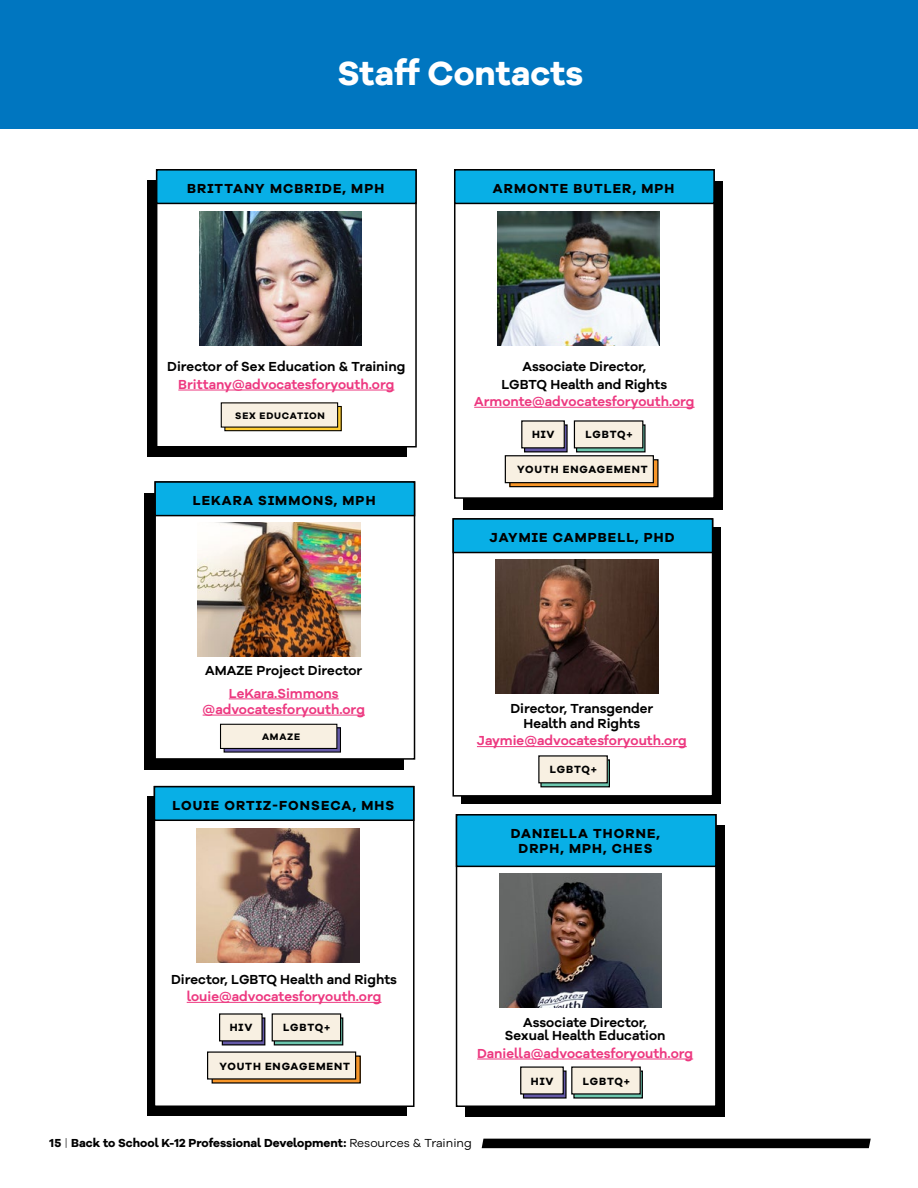
<style>
.page{position:relative;width:918px;height:1188px;background:#fff}
.page>*{position:absolute;margin:0;border:0;box-sizing:border-box;transform-origin:0 0}
.t1{font:700 34.5px "Galano Grotesque Alt";color:#fff}
.t2{font:600 13.5px/15px "Galano Grotesque Alt";color:#000;text-align:center}
.t3{font:600 13.5px/16.2px "Galano Grotesque Alt";color:#ed3880;text-align:center}
.t4{font:700 13.5px/15px "Galano Grotesque Alt";letter-spacing:.08em;color:#000;text-align:center}
.Body{font:700 12px "Galano Grotesque Alt";color:#000}
.t5{font:700 10.8px "Galano Grotesque Alt";letter-spacing:.08em;color:#000}
.t6{font:700 9.75px "Galano Grotesque Alt";letter-spacing:.08em;color:#000}
.s1{font-weight:300}
.s2{font-weight:400}
</style>
<div class="page">
<div style="left:465px;top:826px;width:260px;height:291px;background:#000"></div>
<div style="left:148px;top:180px;width:259px;height:277px;background:#000"></div>
<div style="left:145px;top:494px;width:259px;height:276px;background:#000"></div>
<div style="left:148px;top:797px;width:259px;height:319px;background:#000"></div>
<div style="left:462px;top:527px;width:259px;height:277px;background:#000"></div>
<div style="left:463px;top:181px;width:259px;height:328px;background:#000"></div>
<div style="left:157px;top:170px;width:259px;height:277px;background:#fff"></div>
<div style="left:156px;top:169px;width:261px;height:279px;border:2px solid #000"></div>
<div style="left:0;top:0;width:918px;height:128px;background:#0076c0"></div>
<div style="left:157px;top:170px;width:259px;height:33px;background:#08afe6"></div>
<div style="left:156px;top:169px;width:261px;height:35px;border:2px solid #000"></div>
<svg style="left:225px;top:407px;width:116px;height:24px"></svg>
<div style="left:224px;top:406px;width:118px;height:25px;border:1px solid #000"></div>
<div style="left:221px;top:403px;width:117px;height:24px;background:#f8f0e2"></div>
<hr style="left:178px;top:390px;width:216px;height:1px;background:#ed3880">
<img style="left:199px;top:212px;width:163px;height:134px">
<div style="left:155px;top:482px;width:260px;height:277px;background:#fff"></div>
<div style="left:154px;top:481px;width:261px;height:279px;border:2px solid #000"></div>
<div style="left:155px;top:482px;width:260px;height:34px;background:#08afe6"></div>
<div style="left:154px;top:481px;width:261px;height:35px;border:2px solid #000"></div>
<div style="left:224px;top:728px;width:116px;height:24px;background:#6459a7"></div>
<div style="left:221px;top:724px;width:116px;height:24px;background:#f8f0e2"></div>
<div style="left:220px;top:724px;width:117px;height:25px;border:1px solid #000"></div>
<hr style="left:229px;top:699px;width:110px;height:1px;background:#ed3880">
<hr style="left:203px;top:715px;width:162px;height:1px;background:#ed3880">
<img style="left:198px;top:522px;width:162px;height:134px">
<div style="left:154px;top:787px;width:260px;height:319px;background:#fff"></div>
<div style="left:154px;top:786px;width:261px;height:321px;border:2px solid #000"></div>
<div style="left:154px;top:787px;width:260px;height:33px;background:#08afe6"></div>
<div style="left:154px;top:786px;width:261px;height:35px;border:2px solid #000"></div>
<div style="left:274px;top:1018px;width:69px;height:27px;background:linear-gradient(to right,#6cc6ae,#6cc6ae)"></div>
<div style="left:274px;top:1017px;width:69px;height:28px;border:1px solid #000"></div>
<div style="left:272px;top:1014px;width:69px;height:27px;background:#f8f0e2"></div>
<hr style="left:187px;top:1002px;width:194px;height:1px;background:#ed3880">
<img style="left:197px;top:829px;width:163px;height:134px">
<div style="left:222px;top:1018px;width:43px;height:27px;background:linear-gradient(to right,#6459a7,#6459a7)"></div>
<div style="left:222px;top:1017px;width:43px;height:28px;border:1px solid #000"></div>
<div style="left:220px;top:1014px;width:42px;height:27px;background:#f8f0e2"></div>
<div style="left:219px;top:1013px;width:44px;height:28px;border:1px solid #000"></div>
<svg style="left:212px;top:1056px;width:148px;height:27px"></svg>
<div style="left:208px;top:1052px;width:148px;height:27px;background:#f8f0e2"></div>
<div style="left:455px;top:170px;width:259px;height:328px;background:#fff"></div>
<div style="left:454px;top:169px;width:261px;height:330px;border:2px solid #000"></div>
<div style="left:455px;top:170px;width:259px;height:33px;background:#08afe6"></div>
<div style="left:454px;top:169px;width:261px;height:35px;border:2px solid #000"></div>
<hr style="left:474px;top:407px;width:221px;height:1px;background:#ed3880">
<img style="left:497px;top:212px;width:163px;height:134px">
<svg style="left:578px;top:426px;width:66px;height:24px"></svg>
<div style="left:576px;top:424px;width:70px;height:28px;border:1px solid #000"></div>
<div style="left:574px;top:421px;width:69px;height:27px;background:#f8f0e2"></div>
<div style="left:525px;top:425px;width:42px;height:27px;background:linear-gradient(to right,#6459a7,#6459a7)"></div>
<div style="left:524px;top:424px;width:44px;height:28px;border:1px solid #000"></div>
<div style="left:522px;top:421px;width:42px;height:27px;background:#f8f0e2"></div>
<div style="left:521px;top:420px;width:44px;height:28px;border:1px solid #000"></div>
<div style="left:510px;top:460px;width:148px;height:27px;background:linear-gradient(to right,#f79629,#f79629)"></div>
<div style="left:509px;top:459px;width:150px;height:28px;border:1px solid #000"></div>
<div style="left:505px;top:456px;width:148px;height:27px;background:#f8f0e2"></div>
<div style="left:505px;top:455px;width:149px;height:28px;border:1px solid #000"></div>
<div style="left:453px;top:519px;width:260px;height:277px;background:#fff"></div>
<div style="left:452px;top:518px;width:261px;height:279px;border:2px solid #000"></div>
<div style="left:453px;top:519px;width:260px;height:34px;background:#08afe6"></div>
<div style="left:452px;top:518px;width:261px;height:35px;border:2px solid #000"></div>
<hr style="left:477px;top:746px;width:210px;height:1px;background:#ed3880">
<img style="left:496px;top:559px;width:162px;height:134px">
<div style="left:541px;top:760px;width:68px;height:27px;background:linear-gradient(to right,#6cc6ae,#6cc6ae)"></div>
<div style="left:540px;top:759px;width:70px;height:28px;border:1px solid #000"></div>
<div style="left:539px;top:756px;width:68px;height:27px;background:#f8f0e2"></div>
<div style="left:538px;top:755px;width:70px;height:28px;border:1px solid #000"></div>
<div style="left:457px;top:815px;width:259px;height:291px;background:#fff"></div>
<div style="left:456px;top:814px;width:261px;height:293px;border:2px solid #000"></div>
<div style="left:457px;top:815px;width:259px;height:51px;background:#08afe6"></div>
<div style="left:456px;top:814px;width:261px;height:53px;border:2px solid #000"></div>
<hr style="left:477px;top:1059px;width:216px;height:1px;background:#ed3880">
<img style="left:499px;top:873px;width:163px;height:134px">
<div style="left:574px;top:1071px;width:68px;height:27px;background:#6cc6ae"></div>
<div style="left:573px;top:1070px;width:70px;height:29px;border:1px solid #000"></div>
<div style="left:572px;top:1067px;width:68px;height:27px;background:#f8f0e2"></div>
<div style="left:571px;top:1066px;width:70px;height:29px;border:1px solid #000"></div>
<div style="left:524px;top:1071px;width:42px;height:27px;background:#6459a7"></div>
<div style="left:523px;top:1070px;width:44px;height:29px;border:1px solid #000"></div>
<div style="left:521px;top:1067px;width:42px;height:27px;background:#f8f0e2"></div>
<div style="left:520px;top:1066px;width:44px;height:29px;border:1px solid #000"></div>
<div style="left:482px;top:1139px;width:389px;height:9px;background:#000"></div>
<p class="t1" style="left:338px;top:51px;width:247px">Staff Contacts</p>
<p class="t4" style="left:187px;top:181px;width:199px">BRITTANY MCBRIDE, MPH</p>
<p class="t2" style="left:167px;top:359px;width:240px">Director of Sex Education &amp; Training</p>
<p class="t3" style="left:178px;top:376px;width:218px">Brittany@advocatesforyouth.org</p>
<p class="t6" style="left:235px;top:409px;width:91px">SEX EDUCATION</p>
<p class="t4" style="left:193px;top:493px;width:184px">LEKARA SIMMONS, MPH</p>
<p class="t2" style="left:205px;top:662px;width:159px">AMAZE Project Director</p>
<p class="t3" style="left:203px;top:684px;width:164px">LeKara.Simmons @advocatesforyouth.org</p>
<p class="t6" style="left:262px;top:730px;width:40px">AMAZE</p>
<p class="t4" style="left:173px;top:798px;width:223px">LOUIE ORTIZ-FONSECA, MHS</p>
<p class="t2" style="left:171px;top:971px;width:227px">Director, LGBTQ Health and Rights</p>
<p class="t3" style="left:187px;top:988px;width:196px">louie@advocatesforyouth.org</p>
<p class="t5" style="left:230px;top:1021px;width:24px">HIV</p>
<p class="t5" style="left:219px;top:1059px;width:132px">YOUTH ENGAGEMENT</p>
<p class="t5" style="left:283px;top:1021px;width:49px">LGBTQ+</p>
<p class="t4" style="left:493px;top:181px;width:183px">ARMONTE BUTLER, MPH</p>
<p class="t2" style="left:523px;top:359px;width:125px">Associate Director,</p>
<p class="t2" style="left:502px;top:376px;width:167px">LGBTQ Health and Rights</p>
<p class="t3" style="left:474px;top:393px;width:222px">Armonte@advocatesforyouth.org</p>
<p class="t5" style="left:532px;top:428px;width:24px">HIV</p>
<p class="t5" style="left:585px;top:428px;width:49px">LGBTQ+</p>
<p class="t5" style="left:517px;top:463px;width:132px">YOUTH ENGAGEMENT</p>
<p class="t4" style="left:490px;top:530px;width:187px">JAYMIE CAMPBELL, PHD</p>
<p class="t2" style="left:510px;top:701px;width:145px">Director, Transgender<br>Health and Rights</p>
<p class="t3" style="left:477px;top:732px;width:211px">Jaymie@advocatesforyouth.org</p>
<p class="t5" style="left:550px;top:763px;width:49px">LGBTQ+</p>
<p class="t4" style="left:511px;top:826px;width:151px">DANIELLA THORNE,<br>DRPH, MPH, CHES</p>
<p class="t2" style="left:505px;top:1015px;width:162px;line-height:13.5px">Associate Director,<br>Sexual Health Education</p>
<p class="t3" style="left:477px;top:1045px;width:218px">Daniella@advocatesforyouth.org</p>
<p class="t5" style="left:531px;top:1074px;width:24px">HIV</p>
<p class="t5" style="left:583px;top:1074px;width:49px">LGBTQ+</p>
<p class="Body" style="left:50px;top:1135px;width:424px">15 <span class="s1">|</span> Back to School K-12 Professional Development: <span class="s2">Resources &amp; Training</span></p>
</div>
